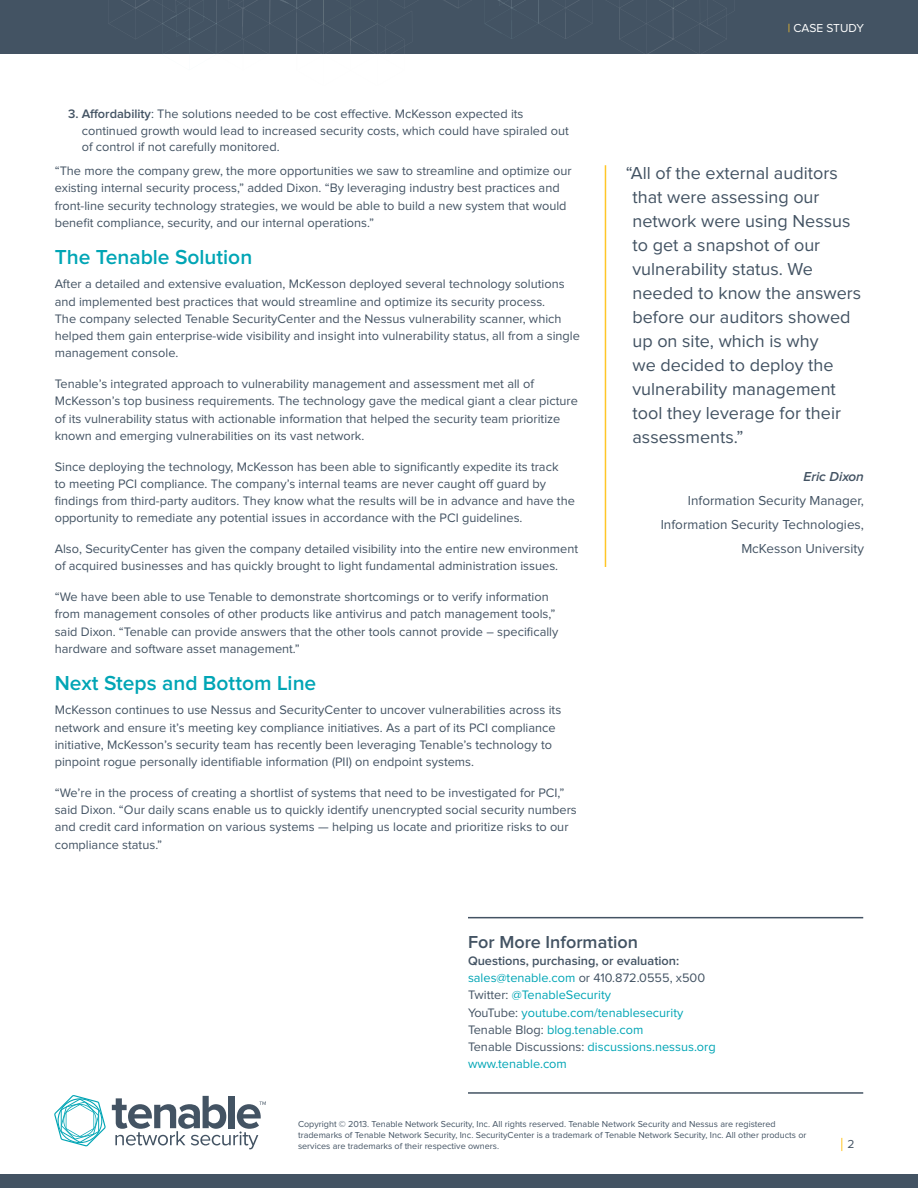
<style>
.page{position:relative;width:918px;height:1188px;background:#fff}
.page>*{position:absolute;margin:0;border:0;box-sizing:border-box;transform-origin:0 0}
.t1{font:600 21px "Proxima Nova";color:#00a5b5}
.t2{font:18px/24px "Proxima Nova";color:#435363}
.t3{font:600 18px "Proxima Nova";color:#435363}
.t4{font:13.5px/24px "Proxima Nova";color:#435363;text-align:right}
.t5{font:italic 600 13.5px "Proxima Nova";color:#435363}
.t6{font:12.75px/17.2px "Proxima Nova";color:#435363}
.t7{font:12.75px/17.2px "Proxima Nova";color:#00a5b5}
.t8{font:12px "Proxima Nova";letter-spacing:-.005em;color:#fff}
.t9{font:12px "Proxima Nova";color:#435363}
.t10{font:9px/10.8px "Proxima Nova";color:#435363}
.s1{font-weight:600}
.s2{color:#ffc627}
.s3{font-weight:600;color:#435363}
.s4{color:#435363}
</style>
<div class="page">
<div style="left:0;top:0;width:918px;height:54px;background:#435363"></div>
<div style="left:0;top:1174px;width:918px;height:14px;background:#435363"></div>
<svg style="left:108px;top:0;width:619px;height:54px"></svg>
<svg style="left:841px;top:1138px;width:1px;height:13px"></svg>
<svg style="left:54px;top:1095px;width:52px;height:52px"></svg>
<svg style="left:112px;top:1096px;width:154px;height:53px"></svg>
<hr style="left:468px;top:1092px;width:395px;height:2px;background:#435363">
<hr style="left:468px;top:917px;width:395px;height:1px;background:#435363">
<hr style="left:605px;top:165px;width:1px;height:402px;background:#ffc627">
<p class="t6" style="left:82px;top:106px;width:489px;line-height:16.5px;text-indent:-14px"><span class="s1">3. Affordability</span>: The solutions needed to be cost effective. McKesson expected its continued growth would lead to increased security costs, which could have spiraled out of control if not carefully monitored.</p>
<p class="t6" style="left:55px;top:163px;width:518px">“The more the company grew, the more opportunities we saw to streamline and optimize our existing internal security process,” added Dixon. “By leveraging industry best practices and front-line security technology strategies, we would be able to build a new system that would benefit compliance, security, and our internal operations.”</p>
<h1 class="t1" style="left:55px;top:245px;width:199px">The Tenable Solution</h1>
<p class="t6" style="left:55px;top:276px;width:527px">After a detailed and extensive evaluation, McKesson deployed several technology solutions and implemented best practices that would streamline and optimize its security process.<br>The company selected Tenable SecurityCenter and the Nessus vulnerability scanner, which helped them gain enterprise-wide visibility and insight into vulnerability status, all from a single management console.</p>
<p class="t6" style="left:55px;top:376px;width:525px">Tenable’s integrated approach to vulnerability management and assessment met all of McKesson’s top business requirements. The technology gave the medical giant a clear picture of its vulnerability status with actionable information that helped the security team prioritize known and emerging vulnerabilities on its vast network.</p>
<p class="t6" style="left:55px;top:458px;width:522px">Since deploying the technology, McKesson has been able to significantly expedite its track<br>to meeting PCI compliance. The company’s internal teams are never caught off guard by findings from third-party auditors. They know what the results will be in advance and have the opportunity to remediate any potential issues in accordance with the PCI guidelines.</p>
<p class="t6" style="left:55px;top:541px;width:525px">Also, SecurityCenter has given the company detailed visibility into the entire new environment of acquired businesses and has quickly brought to light fundamental administration issues.</p>
<p class="t6" style="left:55px;top:589px;width:505px">“We have been able to use Tenable to demonstrate shortcomings or to verify information from management consoles of other products like antivirus and patch management tools,” said Dixon. “Tenable can provide answers that the other tools cannot provide – specifically hardware and software asset management.”</p>
<h1 class="t1" style="left:55px;top:671px;width:263px">Next Steps and Bottom Line</h1>
<p class="t6" style="left:55px;top:702px;width:508px">McKesson continues to use Nessus and SecurityCenter to uncover vulnerabilities across its network and ensure it’s meeting key compliance initiatives. As a part of its PCI compliance initiative, McKesson’s security team has recently been leveraging Tenable’s technology to pinpoint rogue personally identifiable information (PII) on endpoint systems.</p>
<p class="t6" style="left:55px;top:784px;width:524px">“We’re in the process of creating a shortlist of systems that need to be investigated for PCI,” said Dixon. “Our daily scans enable us to quickly identify unencrypted social security numbers and credit card information on various systems — helping us locate and prioritize risks to our compliance status.”</p>
<p class="t8" style="left:788px;top:21px;width:78px"><span class="s2">|</span> CASE STUDY</p>
<p class="t2" style="left:632px;top:162px;width:230px;text-indent:-7px">“All of the external auditors that were assessing our network were using Nessus to get a snapshot of our vulnerability status. We needed to know the answers before our auditors showed up on site, which is why<br>we decided to deploy the vulnerability management tool they leverage for their assessments.”</p>
<p class="t5" style="left:804px;top:469px;width:62px">Eric Dixon</p>
<p class="t4" style="left:661px;top:489px;width:205px">Information Security Manager,<br>Information Security Technologies,<br>McKesson University</p>
<h2 class="t3" style="left:468px;top:931px;width:171px">For More Information</h2>
<p class="t7" style="left:468px;top:952px;width:249px"><span class="s3">Questions, purchasing, or evaluation: </span>sales@tenable.com <span class="s4">or 410.872.0555, x500<br>Twitter:</span> @TenableSecurity<br><span class="s4">YouTube:</span> youtube.com/tenablesecurity <span class="s4">Tenable Blog:</span> blog.tenable.com<br><span class="s4">Tenable Discussions:</span> discussions.nessus.org www.tenable.com</p>
<p class="t10" style="left:298px;top:1119px;width:510px">Copyright © 2013. Tenable Network Security, Inc. All rights reserved. Tenable Network Security and Nessus are registered trademarks of Tenable Network Security, Inc. SecurityCenter is a trademark of Tenable Network Security, Inc. All other products or services are trademarks of their respective owners.</p>
<p class="t9" style="left:848px;top:1138px;width:9px">2</p>
</div>
